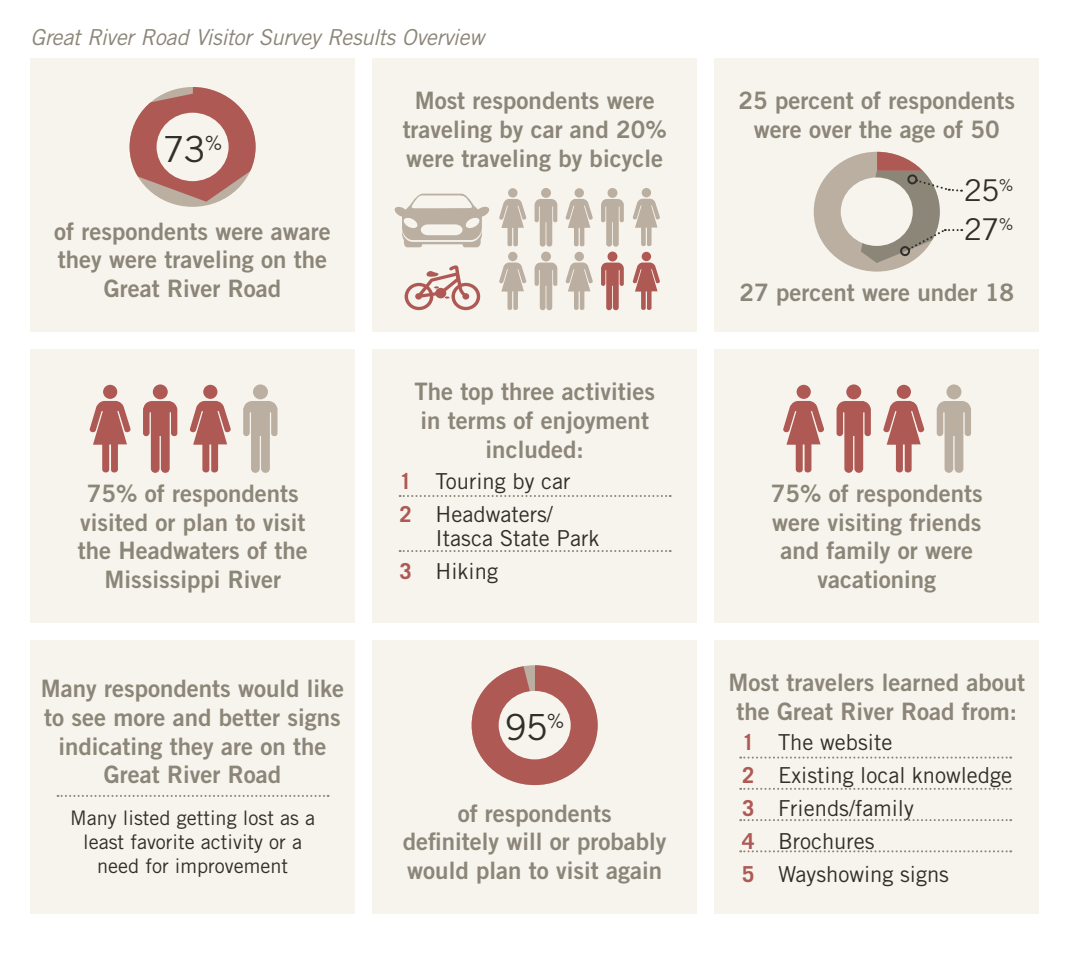
<style>
.page{position:relative;width:1075px;height:960px;background:#fff}
.page>*{position:absolute;margin:0;border:0;box-sizing:border-box;transform-origin:0 0}
.t1{font:36px "Trade Gothic LT Std";color:#302f2a}
.t2{font:30px "Trade Gothic LT Std";color:#302f2a}
.t3{font:24px/28.8px "Trade Gothic LT Std Bd 2";color:#8c8679;text-align:center}
.t4{font:22px/24px "Trade Gothic LT Std";color:#302f2a}
.t5{font:italic 22px "Trade Gothic LT Std";letter-spacing:-.015em;color:#8c8679}
.t6{font:20px/24px "Trade Gothic LT Std";color:#302f2a;text-align:center}
.s1{font-weight:700;color:#af5954}
</style>
<div class="page">
<div style="left:31px;top:58px;width:324px;height:273px;background:#f7f4ee"></div>
<div style="left:31px;top:348px;width:324px;height:274px;background:#f7f4ee"></div>
<div style="left:31px;top:639px;width:324px;height:274px;background:#f7f4ee"></div>
<div style="left:373px;top:58px;width:324px;height:273px;background:#f7f4ee"></div>
<div style="left:373px;top:348px;width:324px;height:274px;background:#f7f4ee"></div>
<div style="left:373px;top:639px;width:324px;height:274px;background:#f7f4ee"></div>
<div style="left:715px;top:58px;width:324px;height:273px;background:#f7f4ee"></div>
<div style="left:715px;top:348px;width:324px;height:274px;background:#f7f4ee"></div>
<div style="left:715px;top:639px;width:324px;height:274px;background:#f7f4ee"></div>
<div style="left:814px;top:152px;width:126px;height:119px;background:#baafa0;border-radius:50%"></div>
<div style="left:841px;top:177px;width:72px;height:69px;background:#f7f4ee;border-radius:50%"></div>
<svg style="left:130px;top:87px;width:126px;height:115px"></svg>
<div style="left:157px;top:113px;width:72px;height:68px;background:#f7f4ee;border-radius:50%"></div>
<svg style="left:472px;top:665px;width:126px;height:120px"></svg>
<div style="left:499px;top:690px;width:72px;height:69px;background:#f7f4ee;border-radius:50%"></div>
<svg style="left:861px;top:152px;width:101px;height:111px"></svg>
<div style="left:900px;top:246px;width:10px;height:10px;border:2px solid #302f2a;border-radius:50%"></div>
<svg style="left:400px;top:550px;width:271px;height:2px"></svg>
<svg style="left:400px;top:495px;width:271px;height:2px"></svg>
<svg style="left:740px;top:756px;width:271px;height:2px"></svg>
<svg style="left:740px;top:787px;width:271px;height:2px"></svg>
<svg style="left:740px;top:819px;width:271px;height:2px"></svg>
<svg style="left:740px;top:850px;width:271px;height:2px"></svg>
<svg style="left:58px;top:795px;width:271px;height:1px"></svg>
<svg style="left:89px;top:401px;width:42px;height:72px"></svg>
<div style="left:103px;top:385px;width:14px;height:14px;background:#af5954;border-radius:50%"></div>
<svg style="left:189px;top:401px;width:42px;height:72px"></svg>
<div style="left:203px;top:385px;width:14px;height:14px;background:#af5954;border-radius:50%"></div>
<svg style="left:143px;top:401px;width:34px;height:72px"></svg>
<div style="left:153px;top:384px;width:15px;height:15px;background:#af5954;border-radius:50%"></div>
<svg style="left:243px;top:401px;width:35px;height:72px"></svg>
<div style="left:253px;top:384px;width:15px;height:15px;background:#baafa0;border-radius:50%"></div>
<svg style="left:499px;top:199px;width:28px;height:48px"></svg>
<div style="left:508px;top:188px;width:9px;height:9px;background:#baafa0;border-radius:50%"></div>
<svg style="left:499px;top:262px;width:28px;height:48px"></svg>
<div style="left:508px;top:252px;width:9px;height:9px;background:#baafa0;border-radius:50%"></div>
<svg style="left:565px;top:199px;width:28px;height:48px"></svg>
<div style="left:574px;top:188px;width:10px;height:9px;background:#baafa0;border-radius:50%"></div>
<svg style="left:565px;top:262px;width:28px;height:48px"></svg>
<div style="left:574px;top:252px;width:10px;height:9px;background:#baafa0;border-radius:50%"></div>
<svg style="left:632px;top:199px;width:28px;height:47px"></svg>
<div style="left:642px;top:188px;width:9px;height:9px;background:#baafa0;border-radius:50%"></div>
<svg style="left:632px;top:262px;width:28px;height:48px"></svg>
<div style="left:642px;top:252px;width:9px;height:9px;background:#af5954;border-radius:50%"></div>
<svg style="left:534px;top:199px;width:23px;height:48px"></svg>
<div style="left:541px;top:188px;width:10px;height:10px;background:#baafa0;border-radius:50%"></div>
<svg style="left:534px;top:262px;width:23px;height:48px"></svg>
<div style="left:541px;top:251px;width:10px;height:10px;background:#baafa0;border-radius:50%"></div>
<svg style="left:601px;top:199px;width:23px;height:48px"></svg>
<div style="left:607px;top:188px;width:10px;height:10px;background:#baafa0;border-radius:50%"></div>
<svg style="left:601px;top:262px;width:23px;height:48px"></svg>
<div style="left:607px;top:251px;width:10px;height:10px;background:#af5954;border-radius:50%"></div>
<svg style="left:783px;top:401px;width:41px;height:72px"></svg>
<div style="left:796px;top:385px;width:15px;height:14px;background:#af5954;border-radius:50%"></div>
<svg style="left:883px;top:401px;width:42px;height:72px"></svg>
<div style="left:897px;top:385px;width:14px;height:14px;background:#af5954;border-radius:50%"></div>
<svg style="left:836px;top:401px;width:35px;height:72px"></svg>
<div style="left:846px;top:384px;width:15px;height:15px;background:#af5954;border-radius:50%"></div>
<svg style="left:937px;top:401px;width:34px;height:72px"></svg>
<div style="left:946px;top:384px;width:15px;height:15px;background:#baafa0;border-radius:50%"></div>
<svg style="left:405px;top:265px;width:75px;height:45px"></svg>
<svg style="left:394px;top:193px;width:96px;height:54px"></svg>
<p class="t5" style="left:31px;top:24px;width:455px">Great River Road Visitor Survey Results Overview</p>
<p class="t1" style="left:163px;top:127px;width:61px">73<sup>%</sup></p>
<p class="t3" style="left:54px;top:216px;width:278px">of respondents were aware they were traveling on the<br>Great River Road</p>
<p class="t3" style="left:403px;top:86px;width:265px">Most respondents were traveling by car and 20% were traveling by bicycle</p>
<p class="t3" style="left:414px;top:377px;width:242px">The top three activities in terms of enjoyment included:</p>
<p class="t3" style="left:738px;top:86px;width:278px">25 percent of respondents were over the age of 50</p>
<p class="t2" style="left:963px;top:172px;width:51px">25<sup>%</sup></p>
<p class="t2" style="left:963px;top:211px;width:51px">27<sup>%</sup></p>
<p class="t3" style="left:739px;top:278px;width:276px">27 percent were under 18</p>
<p class="t4" style="left:400px;top:468px;width:172px"><span class="s1">1</span> Touring by car</p>
<p class="t4" style="left:436px;top:501px;width:165px;text-indent:-36px"><span class="s1">2</span> Headwaters/<br>Itasca State Park</p>
<p class="t4" style="left:400px;top:558px;width:100px"><span class="s1">3</span> Hiking</p>
<p class="t3" style="left:78px;top:478px;width:231px">75% of respondents visited or plan to visit the Headwaters of the<br>Mississippi River</p>
<p class="t3" style="left:771px;top:478px;width:213px">75% of respondents were visiting friends and family or were vacationing</p>
<p class="t3" style="left:41px;top:673px;width:305px">Many respondents would like to see more and better signs indicating they are on the<br>Great River Road</p>
<p class="t6" style="left:70px;top:805px;width:246px">Many listed getting lost as a least favorite activity or a need for improvement</p>
<p class="t1" style="left:505px;top:705px;width:61px">95<sup>%</sup></p>
<p class="t3" style="left:403px;top:798px;width:265px">of respondents<br>definitely will or probably would plan to visit again</p>
<p class="t3" style="left:728px;top:667px;width:298px">Most travelers learned about the Great River Road from:</p>
<p class="t4" style="left:742px;top:730px;width:152px"><span class="s1">1</span> The website</p>
<p class="t4" style="left:742px;top:763px;width:272px"><span class="s1">2</span> Existing local knowledge</p>
<p class="t4" style="left:742px;top:796px;width:173px"><span class="s1">3</span> Friends/family</p>
<p class="t4" style="left:742px;top:829px;width:134px"><span class="s1">4</span> Brochures</p>
<p class="t4" style="left:742px;top:862px;width:208px"><span class="s1">5</span> Wayshowing signs</p>
</div>
